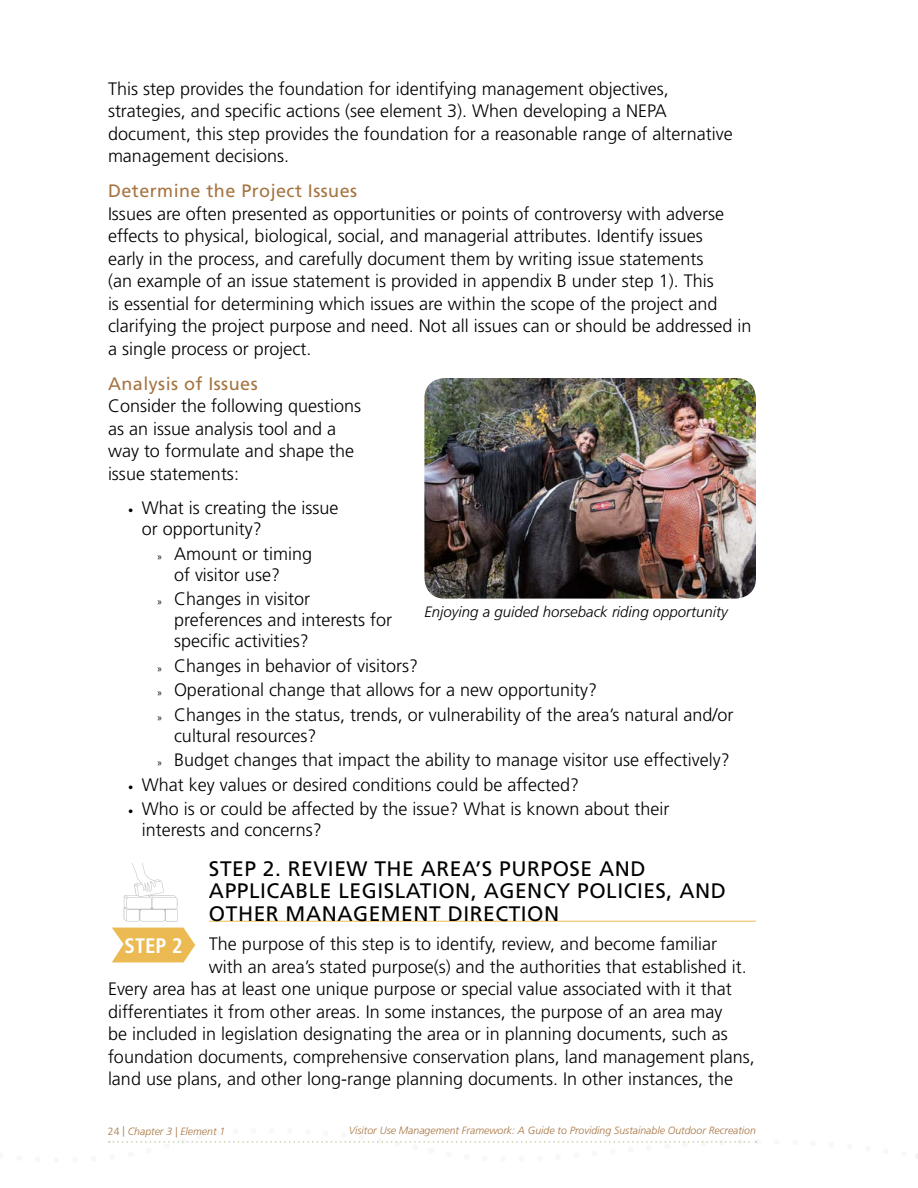
<style>
.page{position:relative;width:918px;height:1188px;background:#fff}
.page>*{position:absolute;margin:0;border:0;box-sizing:border-box;transform-origin:0 0}
.t1{font:21px/22.5px "Frutiger LT Std";letter-spacing:.025em;color:#000}
.t2{font:700 condensed 21px "Frutiger LT Std";color:#fff}
.body{font:300 18px/22.5px "Frutiger LT Std";color:#000}
.t3{font:18px "Frutiger LT Std";letter-spacing:.025em;color:#a67441}
.t4{font:italic 300 15px "Frutiger LT Std";color:#000}
.t5{font:italic 300 10.5px "Frutiger LT Std";color:#a67441}
.s1{font-size:10.5px}
.s2{font-family:"Myriad Pro";font-weight:400;font-size:10.5px}
.s3{font-style:normal}
</style>
<div class="page">
<img style="left:424px;top:378px;width:332px;height:221px">
<hr style="left:108px;top:921px;width:648px;height:1px;background:#ebba52">
<div style="left:109px;top:862px;width:100px;height:103px;background:#fff"></div>
<svg style="left:112px;top:928px;width:83px;height:34px;background:#edc369"></svg>
<svg style="left:124px;top:863px;width:54px;height:58px"></svg>
<svg style="left:108px;top:1141px;width:810px;height:17px"></svg>
<p class="body" style="left:108px;top:77px;width:626px">This step provides the foundation for identifying management objectives, strategies, and specific actions (see element 3). When developing a NEPA document, this step provides the foundation for a reasonable range of alternative management decisions.</p>
<h5 class="t3" style="left:108px;top:180px;width:251px">Determine the Project Issues</h5>
<p class="body" style="left:108px;top:202px;width:645px">Issues are often presented as opportunities or points of controversy with adverse effects to physical, biological, social, and managerial attributes. Identify issues<br>early in the process, and carefully document them by writing issue statements<br>(an example of an issue statement is provided in appendix B under step 1). This<br>is essential for determining which issues are within the scope of the project and clarifying the project purpose and need. Not all issues can or should be addressed in a single process or project.</p>
<h5 class="t3" style="left:108px;top:373px;width:151px">Analysis of Issues</h5>
<p class="body" style="left:108px;top:395px;width:255px">Consider the following questions as an issue analysis tool and a way to formulate and shape the issue statements:</p>
<p class="body" style="left:142px;top:498px;width:198px;line-height:21px;text-indent:-14px"><span class="s1">•</span> What is creating the issue or opportunity?</p>
<p class="body" style="left:174px;top:543px;width:140px;line-height:21px;text-indent:-16px"><span class="s2">»</span> Amount or timing of visitor use?</p>
<p class="body" style="left:174px;top:589px;width:220px;line-height:21px;text-indent:-16px"><span class="s2">»</span> Changes in visitor preferences and interests for specific activities?</p>
<p class="body" style="left:158px;top:655px;width:262px"><span class="s2">»</span> Changes in behavior of visitors?</p>
<p class="body" style="left:158px;top:679px;width:441px"><span class="s2">»</span> Operational change that allows for a new opportunity?</p>
<p class="body" style="left:174px;top:704px;width:561px;line-height:21px;text-indent:-16px"><span class="s2">»</span> Changes in the status, trends, or vulnerability of the area’s natural and/or cultural resources?</p>
<p class="body" style="left:158px;top:749px;width:574px"><span class="s2">»</span> Budget changes that impact the ability to manage visitor use effectively?</p>
<p class="body" style="left:128px;top:774px;width:452px"><span class="s1">•</span> What key values or desired conditions could be affected?</p>
<p class="body" style="left:142px;top:799px;width:529px;line-height:21px;text-indent:-14px"><span class="s1">•</span> Who is or could be affected by the issue? What is known about their interests and concerns?</p>
<h4 class="t1" style="left:209px;top:857px;width:518px">STEP 2. REVIEW THE AREA’S PURPOSE AND<br>APPLICABLE LEGISLATION, AGENCY POLICIES, AND<br>OTHER MANAGEMENT DIRECTION</h4>
<p class="body" style="left:209px;top:933px;width:510px">The purpose of this step is to identify, review, and become familiar</p>
<p class="body" style="left:209px;top:955px;width:539px">with an area’s stated purpose(s) and the authorities that established it.</p>
<p class="body" style="left:108px;top:978px;width:625px">Every area has at least one unique purpose or special value associated with it that</p>
<p class="body" style="left:108px;top:1000px;width:616px">differentiates it from other areas. In some instances, the purpose of an area may</p>
<p class="body" style="left:108px;top:1023px;width:621px">be included in legislation designating the area or in planning documents, such as</p>
<p class="body" style="left:108px;top:1045px;width:648px">foundation documents, comprehensive conservation plans, land management plans,</p>
<p class="body" style="left:108px;top:1068px;width:627px">land use plans, and other long-range planning documents. In other instances, the</p>
<p class="t4" style="left:424px;top:603px;width:305px">Enjoying a guided horseback riding opportunity</p>
<p class="t2" style="left:125px;top:933px;width:60px">STEP 2</p>
<p class="t5" style="left:108px;top:1125px;width:119px"><span class="s3">24 |</span> Chapter 3 | Element 1</p>
<p class="t5" style="left:349px;top:1125px;width:409px">Visitor Use Management Framework: A Guide to Providing Sustainable Outdoor Recreation</p>
</div>
